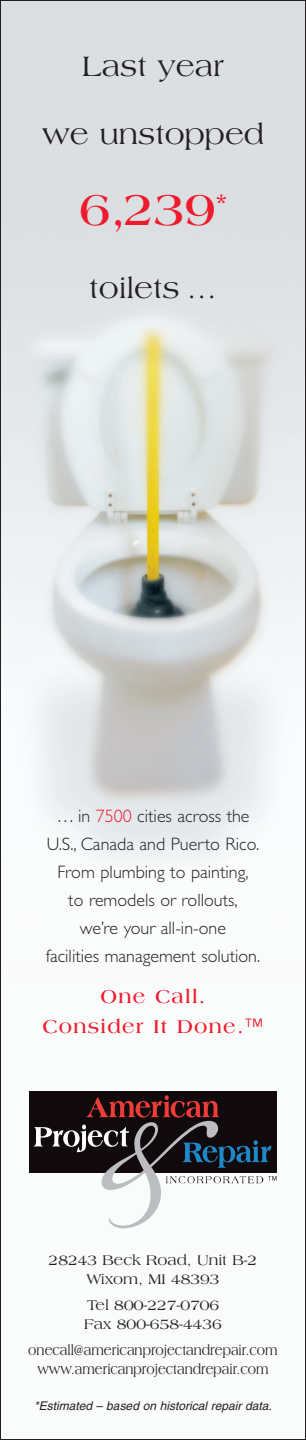
<style>
.page{position:relative;width:306px;height:1440px;background:#fff}
.page>*{position:absolute;margin:0;border:0;box-sizing:border-box;transform-origin:0 0}
.t1{font:700 48px "Americana";color:#ee1b2c}
.t2{font:30px "Americana";color:#231f20}
.t3{font:700 20px/30px "Americana";letter-spacing:.065em;color:#ee1b2c;text-align:center}
.t4{font:300 18px/28px "Gill Sans";color:#231f20;text-align:center}
.t5{font:15px/19px "Americana";color:#231f20;text-align:center;scale:.83 1}
.t6{font:15px/19px "Americana";color:#231f20;text-align:center}
.t7{font:italic 12px "Helvetica";color:#231f20}
.s1{color:#ee1b2c}
.s2{font-family:"Helvetica";font-weight:300}
</style>
<div class="page">
<img style="left:2px;top:2px;width:302px;height:1227px">
<div style="left:29px;top:1091px;width:248px;height:81px;background:#110a0c"></div>
<svg style="left:34px;top:1095px;width:243px;height:133px"></svg>
<h2 class="t2" style="left:82px;top:54px;width:144px">Last year</h2>
<h2 class="t2" style="left:42px;top:122px;width:223px">we unstopped</h2>
<h1 class="t1" style="left:79px;top:190px;width:149px">6,239<sup>*</sup></h1>
<h2 class="t2" style="left:89px;top:276px;width:129px">toilets …</h2>
<p class="t4" style="left:46px;top:804px;width:216px">… in <span class="s1">7500</span> cities across the<br>U.S., Canada and Puerto Rico.<br>From plumbing to painting,<br>to remodels or rollouts,<br>we’re your all-in-one<br>facilities management solution.</p>
<p class="t3" style="left:42px;top:983px;width:223px">One Call.<br>Consider It Done.<span class="s2">™</span></p>
<p class="t6" style="left:49px;top:1251px;width:210px">28243 Beck Road, Unit B-2<br>Wixom, MI 48393</p>
<p class="t6" style="left:84px;top:1296px;width:139px;text-align:left">Tel 800-227-0706<br>Fax 800-658-4436</p>
<p class="t5" style="left:28px;top:1342px;width:302px">onecall@americanprojectandrepair.com www.americanprojectandrepair.com</p>
<p class="t7" style="left:34px;top:1402px;width:241px">*Estimated – based on historical repair data.</p>
</div>
